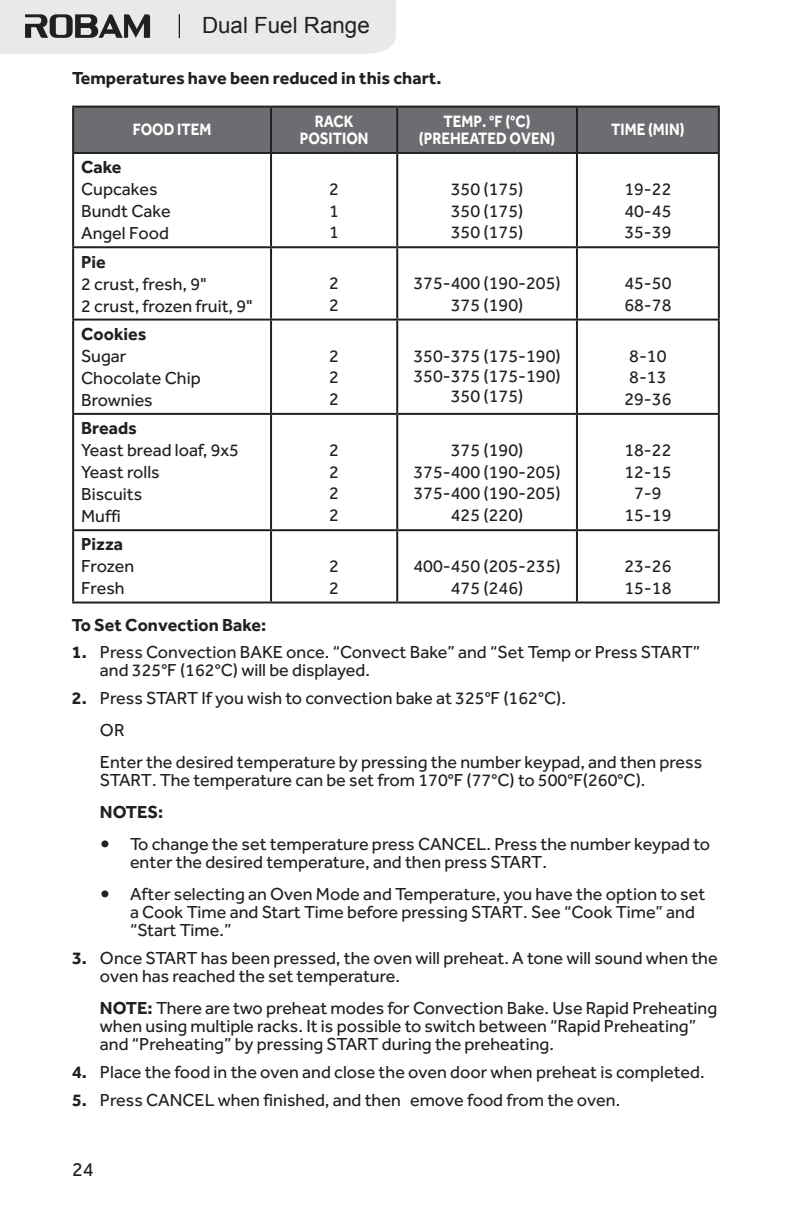
<style>
.page{position:relative;width:792px;height:1224px;background:#fff}
.page>*{position:absolute;margin:0;border:0;box-sizing:border-box;transform-origin:0 0}
.t1{font:22.4px "Arial";color:#231f20}
.t2{font:20px "Effra";color:#231f20}
.t3{font:18px/21.8px "Effra";color:#231f20}
.t4{font:700 18px "Effra";color:#231f20}
.t5{font:700 17px/17px "Effra";color:#fff;text-align:center;scale:.88 1}
.s1{font-weight:700}
.s2{font-weight:700;font-size:24px}
</style>
<div class="page">
<svg style="left:0;top:0;width:396px;height:54px;background:#d8d9da"></svg>
<div style="left:74px;top:108px;width:644px;height:44px;background:#6c6d70"></div>
<hr style="left:270px;top:108px;width:2px;height:44px;background:#231f20">
<hr style="left:396px;top:108px;width:2px;height:44px;background:#231f20">
<hr style="left:576px;top:108px;width:2px;height:44px;background:#231f20">
<hr style="left:72px;top:154px;width:2px;height:92px;background:#231f20">
<hr style="left:270px;top:154px;width:2px;height:92px;background:#231f20">
<hr style="left:396px;top:154px;width:2px;height:92px;background:#231f20">
<hr style="left:576px;top:154px;width:2px;height:92px;background:#231f20">
<hr style="left:718px;top:154px;width:2px;height:92px;background:#231f20">
<hr style="left:72px;top:246px;width:199px;height:2px;background:#231f20">
<hr style="left:72px;top:248px;width:2px;height:71px;background:#231f20">
<hr style="left:271px;top:246px;width:126px;height:2px;background:#231f20">
<hr style="left:270px;top:248px;width:2px;height:71px;background:#231f20">
<hr style="left:397px;top:246px;width:180px;height:2px;background:#231f20">
<hr style="left:396px;top:248px;width:2px;height:71px;background:#231f20">
<hr style="left:577px;top:246px;width:143px;height:2px;background:#231f20">
<hr style="left:576px;top:248px;width:2px;height:71px;background:#231f20">
<hr style="left:718px;top:248px;width:2px;height:71px;background:#231f20">
<hr style="left:72px;top:319px;width:199px;height:2px;background:#231f20">
<hr style="left:72px;top:321px;width:2px;height:92px;background:#231f20">
<hr style="left:271px;top:319px;width:126px;height:2px;background:#231f20">
<hr style="left:270px;top:321px;width:2px;height:92px;background:#231f20">
<hr style="left:397px;top:319px;width:180px;height:2px;background:#231f20">
<hr style="left:396px;top:321px;width:2px;height:92px;background:#231f20">
<hr style="left:577px;top:319px;width:143px;height:2px;background:#231f20">
<hr style="left:576px;top:321px;width:2px;height:92px;background:#231f20">
<hr style="left:718px;top:321px;width:2px;height:92px;background:#231f20">
<hr style="left:72px;top:413px;width:199px;height:2px;background:#231f20">
<hr style="left:72px;top:415px;width:2px;height:114px;background:#231f20">
<hr style="left:271px;top:413px;width:126px;height:2px;background:#231f20">
<hr style="left:270px;top:415px;width:2px;height:114px;background:#231f20">
<hr style="left:397px;top:413px;width:180px;height:2px;background:#231f20">
<hr style="left:396px;top:415px;width:2px;height:114px;background:#231f20">
<hr style="left:577px;top:413px;width:143px;height:2px;background:#231f20">
<hr style="left:576px;top:415px;width:2px;height:114px;background:#231f20">
<hr style="left:718px;top:415px;width:2px;height:114px;background:#231f20">
<hr style="left:72px;top:529px;width:199px;height:2px;background:#231f20">
<hr style="left:72px;top:531px;width:2px;height:71px;background:#231f20">
<hr style="left:271px;top:529px;width:126px;height:2px;background:#231f20">
<hr style="left:270px;top:531px;width:2px;height:71px;background:#231f20">
<hr style="left:397px;top:529px;width:180px;height:2px;background:#231f20">
<hr style="left:396px;top:531px;width:2px;height:71px;background:#231f20">
<hr style="left:577px;top:529px;width:143px;height:2px;background:#231f20">
<hr style="left:576px;top:531px;width:2px;height:71px;background:#231f20">
<hr style="left:718px;top:531px;width:2px;height:71px;background:#231f20">
<hr style="left:72px;top:602px;width:199px;height:2px;background:#231f20">
<hr style="left:271px;top:602px;width:126px;height:2px;background:#231f20">
<hr style="left:397px;top:602px;width:180px;height:2px;background:#231f20">
<hr style="left:577px;top:602px;width:143px;height:2px;background:#231f20">
<hr style="left:72px;top:106px;width:199px;height:2px;background:#231f20">
<hr style="left:72px;top:108px;width:2px;height:44px;background:#231f20">
<hr style="left:271px;top:106px;width:126px;height:2px;background:#231f20">
<hr style="left:397px;top:106px;width:180px;height:2px;background:#231f20">
<hr style="left:577px;top:106px;width:143px;height:2px;background:#231f20">
<hr style="left:718px;top:108px;width:2px;height:44px;background:#231f20">
<hr style="left:72px;top:152px;width:199px;height:2px;background:#231f20">
<hr style="left:271px;top:152px;width:126px;height:2px;background:#231f20">
<hr style="left:397px;top:152px;width:180px;height:2px;background:#231f20">
<hr style="left:577px;top:152px;width:143px;height:2px;background:#231f20">
<p class="t1" style="left:202px;top:11px;width:169px">Dual Fuel Range</p>
<p class="t4" style="left:72px;top:67px;width:371px">Temperatures have been reduced in this chart.</p>
<p class="t5" style="left:133px;top:121px;width:91px">FOOD ITEM</p>
<p class="t5" style="left:300px;top:112px;width:80px">RACK<br>POSITION</p>
<p class="t5" style="left:419px;top:112px;width:156px">TEMP. °F (°C) (PREHEATED OVEN)</p>
<p class="t5" style="left:611px;top:121px;width:85px">TIME (MIN)</p>
<p class="t4" style="left:81px;top:156px;width:42px">Cake</p>
<p class="t3" style="left:81px;top:178px;width:91px">Cupcakes<br>Bundt Cake<br>Angel Food</p>
<p class="t3" style="left:329px;top:178px;width:11px;text-align:justify">2<br>1<br>1</p>
<p class="t3" style="left:451px;top:178px;width:74px;text-align:justify">350 (175)<br>350 (175)<br>350 (175)</p>
<p class="t3" style="left:624px;top:178px;width:49px;text-align:justify">19-22<br>40-45<br>35-39</p>
<p class="t4" style="left:81px;top:251px;width:26px">Pie</p>
<p class="t3" style="left:81px;top:272px;width:173px">2 crust, fresh, 9"<br>2 crust, frozen fruit, 9"</p>
<p class="t3" style="left:329px;top:272px;width:11px">2<br>2</p>
<p class="t3" style="left:413px;top:272px;width:149px;text-align:center">375-400 (190-205)<br>375 (190)</p>
<p class="t3" style="left:624px;top:272px;width:49px">45-50<br>68-78</p>
<p class="t4" style="left:81px;top:323px;width:67px">Cookies</p>
<p class="t3" style="left:81px;top:345px;width:121px">Sugar<br>Chocolate Chip<br>Brownies</p>
<p class="t3" style="left:329px;top:344px;width:11px;text-align:justify">2<br>2<br>2</p>
<p class="t3" style="left:413px;top:345px;width:149px;line-height:20px;text-align:center">350-375 (175-190)<br>350-375 (175-190)<br>350 (175)</p>
<p class="t3" style="left:624px;top:344px;width:49px">8-10<br>8-13<br>29-36</p>
<p class="t4" style="left:81px;top:417px;width:57px">Breads</p>
<p class="t3" style="left:81px;top:439px;width:159px">Yeast bread loaf, 9x5<br>Yeast rolls<br>Biscuits<br>Muffi</p>
<p class="t3" style="left:329px;top:439px;width:11px;text-align:justify">2<br>2<br>2<br>2</p>
<p class="t3" style="left:413px;top:439px;width:149px;text-align:center">375 (190)<br>375-400 (190-205)<br>375-400 (190-205)<br>425 (220)</p>
<p class="t3" style="left:624px;top:439px;width:49px;text-align:center">18-22<br>12-15<br>7-9<br>15-19</p>
<p class="t4" style="left:81px;top:533px;width:43px">Pizza</p>
<p class="t3" style="left:81px;top:555px;width:55px">Frozen<br>Fresh</p>
<p class="t3" style="left:329px;top:555px;width:11px">2<br>2</p>
<p class="t3" style="left:413px;top:555px;width:149px;text-align:center">400-450 (205-235)<br>475 (246)</p>
<p class="t3" style="left:624px;top:555px;width:49px">23-26<br>15-18</p>
<p class="t4" style="left:72px;top:614px;width:196px">To Set Convection Bake:</p>
<p class="t3" style="left:100px;top:643px;width:602px;line-height:18px;text-indent:-28px"><span class="s1">1.</span> Press Convection BAKE once. “Convect Bake” and “Set Temp or Press START” and 325°F (162°C) will be displayed.</p>
<p class="t3" style="left:100px;top:682px;width:604px;line-height:32px;text-indent:-28px"><span class="s1">2.</span> Press START If you wish to convection bake at 325°F (162°C).<br>OR<br>Enter the desired temperature by pressing the number keypad, and then press</p>
<p class="t3" style="left:100px;top:769px;width:547px">START. The temperature can be set from 170°F (77°C) to 500°F(260°C).</p>
<p class="t4" style="left:100px;top:801px;width:65px">NOTES:</p>
<p class="t3" style="left:130px;top:835px;width:582px;line-height:18px;text-indent:-30px"><span class="s2">•</span> To change the set temperature press CANCEL. Press the number keypad to enter the desired temperature, and then press START.</p>
<p class="t3" style="left:130px;top:885px;width:577px;line-height:18px;text-indent:-30px"><span class="s2">•</span> After selecting an Oven Mode and Temperature, you have the option to set a Cook Time and Start Time before pressing START. See “Cook Time” and “Start Time.”</p>
<p class="t3" style="left:100px;top:949px;width:619px;line-height:18px;text-indent:-28px"><span class="s1">3.</span> Once START has been pressed, the oven will preheat. A tone will sound when the oven has reached the set temperature.</p>
<p class="t3" style="left:100px;top:999px;width:619px;line-height:18px"><span class="s1">NOTE:</span> There are two preheat modes for Convection Bake. Use Rapid Preheating when using multiple racks. It is possible to switch between “Rapid Preheating” and “Preheating” by pressing START during the preheating.</p>
<p class="t3" style="left:72px;top:1061px;width:634px"><span class="s1">4.</span> Place the food in the oven and close the oven door when preheat is completed.</p>
<p class="t3" style="left:72px;top:1089px;width:550px"><span class="s1">5.</span> Press CANCEL when finished, and then emove food from the oven.</p>
<p class="t2" style="left:72px;top:1157px;width:23px">24</p>
</div>
